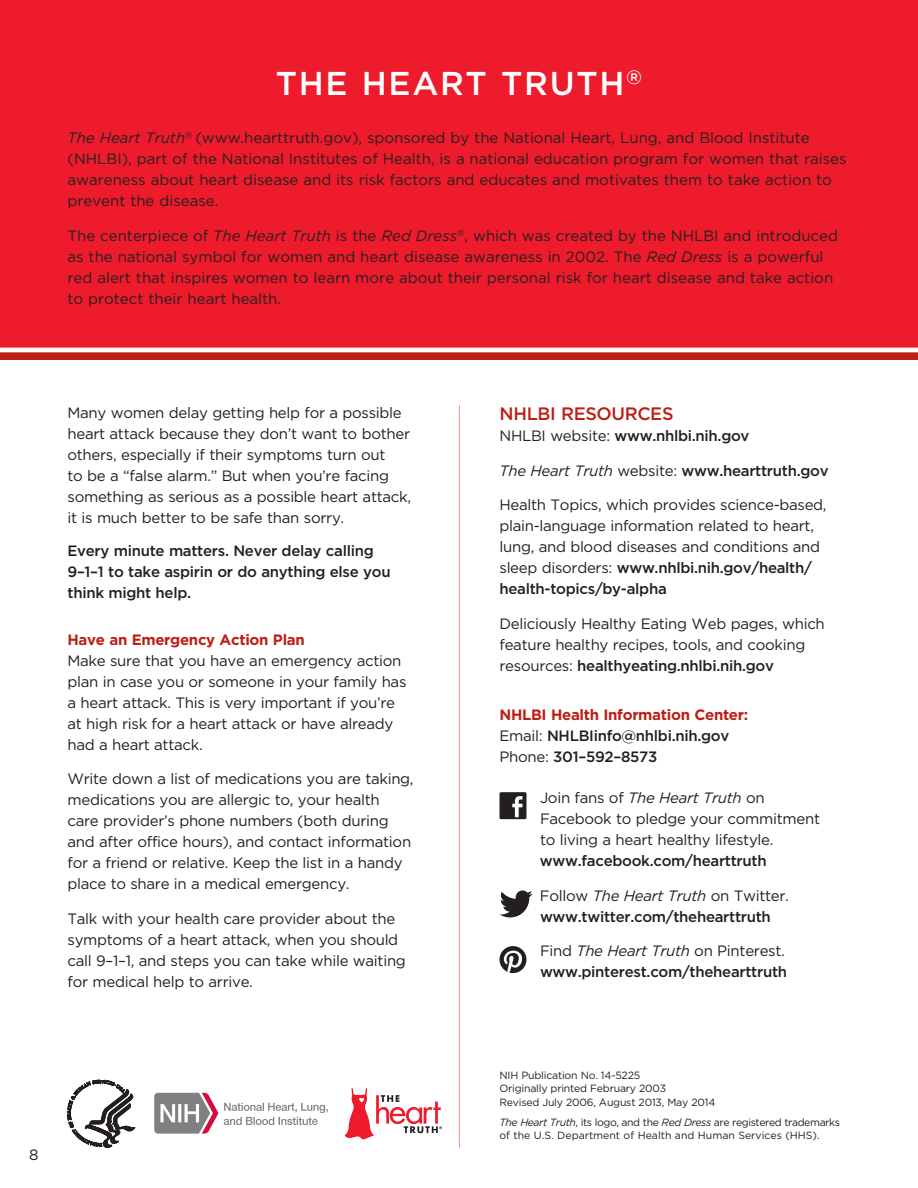
<style>
.page{position:relative;width:918px;height:1188px;background:#fff}
.page>*{position:absolute;margin:0;border:0;box-sizing:border-box;transform-origin:0 0}
.t1{font:500 33px "Gotham";color:#fff}
.t2{font:500 18px "Gotham";color:#bb2018}
.t3{font:15px/21px "Gotham";letter-spacing:-.02em;color:#231f20}
.t4{font:15px/21px "Gotham";color:#231f20}
.t5{font:500 15px/21px "Gotham";letter-spacing:-.02em;color:#231f20}
.t6{font:700 15px "Gotham";letter-spacing:-.02em;color:#bb2018}
.t7{font:10.5px/13.5px "Gotham";color:#231f20}
.t8{font:10.5px/13.5px "Gotham";letter-spacing:-.02em;color:#231f20}
.s1{font-style:italic}
.s2{font-weight:400}
.s3{font-weight:400;font-style:italic}
.s4{font-weight:500}
.s5{font-weight:700;color:#bb2018}
</style>
<div class="page">
<div style="left:0;top:0;width:918px;height:350px;background:#ee1b2c"></div>
<div style="left:0;top:351px;width:918px;height:9px;background:#bb2018"></div>
<hr style="left:0;top:348px;width:918px;height:4px;background:#fff">
<hr style="left:459px;top:405px;width:1px;height:743px;background:#f59680">
<svg style="left:68px;top:1080px;width:67px;height:68px"></svg>
<svg style="left:154px;top:1093px;width:174px;height:41px"></svg>
<svg style="left:345px;top:1088px;width:97px;height:51px"></svg>
<svg style="left:500px;top:792px;width:27px;height:27px"></svg>
<svg style="left:499px;top:890px;width:34px;height:27px"></svg>
<svg style="left:500px;top:946px;width:27px;height:27px"></svg>
<h1 class="t1" style="left:276px;top:65px;width:368px">The H eart Truth<sup>®</sup></h1>
<p class="t4" style="left:68px;top:127px;width:781px"><span class="s1">The Heart Truth</span><sup>®</sup> (www.hearttruth.gov), sponsored by the National Heart, Lung, and Blood Institute (NHLBI), part of the National Institutes of Health, is a national education program for women that raises awareness about heart disease and its risk factors and educates and motivates them to take action to prevent the disease.</p>
<p class="t4" style="left:68px;top:224px;width:772px">The centerpiece of <span class="s1">The Heart Truth</span> is the <span class="s1">Red Dress</span><sup>®</sup>, which was created by the NHLBI and introduced as the national symbol for women and heart disease awareness in 2002. The <span class="s1">Red Dress</span> is a powerful red alert that inspires women to learn more about their personal risk for heart disease and take action to protect their heart health.</p>
<p class="t3" style="left:68px;top:401px;width:345px">Many women delay getting help for a possible heart attack because they don’t want to bother others, especially if their symptoms turn out<br>to be a “false alarm.” But when you’re facing something as serious as a possible heart attack, it is much better to be safe than sorry.</p>
<p class="t5" style="left:68px;top:540px;width:325px">Every minute matters. Never delay calling<br>9–1–1 to take aspirin or do anything else you think might help.</p>
<p class="t6" style="left:68px;top:631px;width:239px">Have an Emergency Action Plan</p>
<p class="t3" style="left:68px;top:650px;width:340px">Make sure that you have an emergency action plan in case you or someone in your family has a heart attack. This is very important if you’re at high risk for a heart attack or have already had a heart attack.</p>
<p class="t3" style="left:68px;top:768px;width:348px">Write down a list of medications you are taking, medications you are allergic to, your health care provider’s phone numbers (both during and after office hours), and contact information for a friend or relative. Keep the list in a handy place to share in a medical emergency.</p>
<p class="t3" style="left:68px;top:908px;width:340px">Talk with your health care provider about the symptoms of a heart attack, when you should call 9–1–1, and steps you can take while waiting for medical help to arrive.</p>
<p class="t3" style="left:29px;top:1144px;width:11px">8</p>
<p class="t2" style="left:500px;top:403px;width:176px">NH LBI Resources</p>
<p class="t5" style="left:500px;top:425px;width:252px"><span class="s2">NHLBI website:</span> www.nhlbi.nih.gov</p>
<p class="t5" style="left:500px;top:459px;width:331px"><span class="s3">The Heart Truth</span> <span class="s2">website:</span> www.hearttruth.gov</p>
<p class="t3" style="left:500px;top:494px;width:329px">Health Topics, which provides science-based, plain-language information related to heart, lung, and blood diseases and conditions and sleep disorders: <span class="s4">www.nhlbi.nih.gov/health/ health-topics/by-alpha</span></p>
<p class="t3" style="left:500px;top:612px;width:327px">Deliciously Healthy Eating Web pages, which feature healthy recipes, tools, and cooking resources: <span class="s4">healthyeating.nhlbi.nih.gov</span></p>
<p class="t5" style="left:500px;top:704px;width:250px"><span class="s5">NHLBI Health Information Center:<br></span><span class="s2">Email:</span> NH LBIinfo@nhlbi.nih.gov<br><span class="s2">Phone:</span> 301–592–8573</p>
<p class="t3" style="left:540px;top:787px;width:282px">Join fans of <span class="s1">The Heart Truth</span> on<br>Facebook to pledge your commitment to living a heart healthy lifestyle.</p>
<p class="t5" style="left:540px;top:850px;width:228px">www.facebook.com/hearttruth</p>
<p class="t5" style="left:540px;top:885px;width:250px"><span class="s2">Follow</span> <span class="s3">The Heart Truth</span> <span class="s2">on Twitter. </span>www.twitter.com/thehearttruth</p>
<p class="t5" style="left:540px;top:940px;width:249px"><span class="s2">Find</span> <span class="s3">The Heart Truth</span> <span class="s2">on Pinterest. </span>www.pinterest.com/thehearttruth</p>
<p class="t8" style="left:500px;top:1068px;width:217px">NIH Publication No. 14-5225<br>Originally printed February 2003<br>Revised July 2006, August 2013, May 2014</p>
<p class="t7" style="left:500px;top:1115px;width:342px"><span class="s1">The Heart Truth</span>, its logo, and the <span class="s1">Red Dress</span> are registered trademarks of the U.S. Department of Health and Human Services (HHS).</p>
</div>
